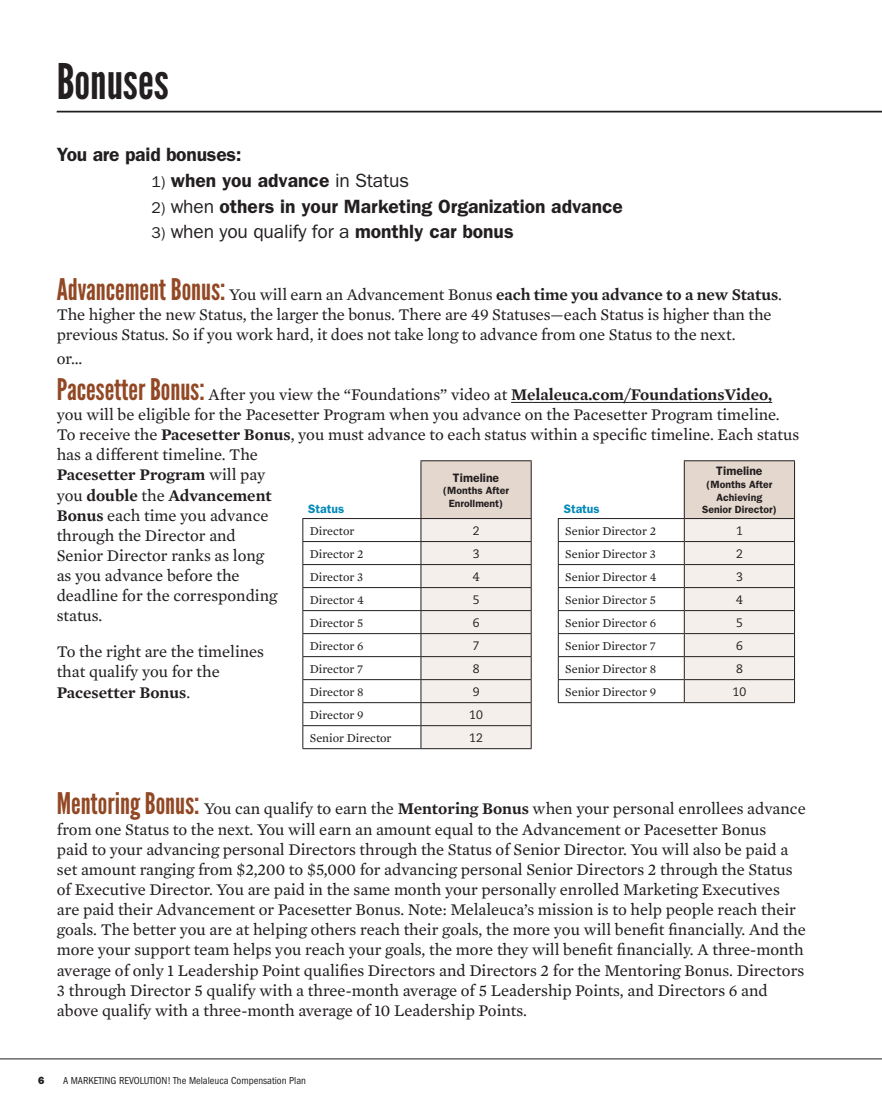
<style>
.page{position:relative;width:882px;height:1103px;background:#fff}
.page>*{position:absolute;margin:0;border:0;box-sizing:border-box;transform-origin:0 0}
.t1{font:49px "League Gothic";color:#231f20}
.t2{font:600 19.25px "Franklin Gothic";color:#231f20}
.t3{font:19.25px "Franklin Gothic";letter-spacing:-.01em;color:#231f20}
.t4{font:16.62px/20.1px "Mercury Text G2";color:#231f20}
.t5{font:12.25px "Mercury Text G2";color:#231f20}
.t6{font:12.25px "Caecilia";color:#231f20}
.t7{font:600 12.25px "Franklin Gothic";color:#231f20}
.t8{font:600 12.25px "Franklin Gothic";color:#0088ba}
.t9{font:600 10.5px/12.6px "Franklin Gothic";color:#231f20;text-align:center}
.t10{font:condensed 10.5px "Franklin Gothic";color:#231f20}
.t11{font:800 10.5px "Franklin Gothic";color:#231f20}
.s1{font-weight:400;font-size:15.75px}
.s2{font-weight:400}
.s3{font-size:15.75px}
.s4{font-weight:600}
.s5{font-family:"League Gothic";font-size:29.75px;color:#924824}
</style>
<div class="page">
<hr style="left:0;top:1058px;width:882px;height:1px;background:#231f20">
<hr style="left:511px;top:402px;width:261px;height:1px;background:#231f20">
<svg style="left:303px;top:519px;width:118px;height:229px"></svg>
<hr style="left:684px;top:460px;width:111px;height:1px;background:#231f20">
<hr style="left:302px;top:518px;width:119px;height:1px;background:#231f20">
<hr style="left:302px;top:541px;width:119px;height:1px;background:#231f20">
<hr style="left:302px;top:564px;width:119px;height:1px;background:#231f20">
<hr style="left:302px;top:587px;width:119px;height:1px;background:#231f20">
<hr style="left:302px;top:610px;width:119px;height:1px;background:#231f20">
<hr style="left:302px;top:633px;width:119px;height:1px;background:#231f20">
<hr style="left:302px;top:656px;width:119px;height:1px;background:#231f20">
<hr style="left:302px;top:679px;width:119px;height:1px;background:#231f20">
<hr style="left:302px;top:702px;width:119px;height:1px;background:#231f20">
<hr style="left:421px;top:748px;width:111px;height:1px;background:#231f20">
<hr style="left:302px;top:725px;width:119px;height:1px;background:#231f20">
<svg style="left:302px;top:519px;width:1px;height:229px"></svg>
<svg style="left:421px;top:461px;width:374px;height:287px"></svg>
<hr style="left:302px;top:748px;width:119px;height:1px;background:#231f20">
<hr style="left:421px;top:460px;width:111px;height:1px;background:#231f20">
<hr style="left:421px;top:461px;width:1px;height:57px;background:#231f20">
<hr style="left:531px;top:461px;width:1px;height:57px;background:#231f20">
<hr style="left:421px;top:518px;width:111px;height:1px;background:#231f20">
<hr style="left:57px;top:111px;width:825px;height:1px;background:#231f20">
<h1 class="t1" style="left:57px;top:52px;width:114px">Bonuses</h1>
<p class="t2" style="left:57px;top:143px;width:186px">You are paid bonuses:</p>
<p class="t2" style="left:151px;top:169px;width:259px"><span class="s1">1)</span> when you advance <span class="s2">in Status</span></p>
<p class="t2" style="left:151px;top:195px;width:473px"><span class="s1">2)</span> <span class="s2">when</span> others in your Marketing Organization advance</p>
<p class="t3" style="left:151px;top:221px;width:364px"><span class="s3">3)</span> when you qualify for a <span class="s4">monthly car bonus</span></p>
<p class="t4" style="left:57px;top:284px;width:727px"><span class="s5">Advancement Bonus:</span> You will earn an Advancement Bonus <span class="s4">each time you advance to a new Status</span>.<br>The higher the new Status, the larger the bonus. There are 49 Statuses—each Status is higher than the previous Status. So if you work hard, it does not take long to advance from one Status to the next.</p>
<p class="t4" style="left:57px;top:340px;width:717px;line-height:35.9px">or…<br><span class="s5">Pacesetter Bonus:</span> After you view the “Foundations” video at <span class="s4">Melaleuca.com/FoundationsVideo,</span></p>
<p class="t4" style="left:57px;top:404px;width:744px">you will be eligible for the Pacesetter Program when you advance on the Pacesetter Program timeline.<br>To receive the <span class="s4">Pacesetter Bonus</span>, you must advance to each status within a specific timeline. Each status has a different timeline. The<br><span class="s4">Pacesetter Program</span> will pay<br>you <span class="s4">double</span> the <span class="s4">Advancement<br>Bonus</span> each time you advance<br>through the Director and<br>Senior Director ranks as long<br>as you advance before the<br>deadline for the corresponding<br>status.</p>
<p class="t4" style="left:57px;top:641px;width:209px">To the right are the timelines that qualify you for the<br><span class="s4">Pacesetter Bonus</span>.</p>
<p class="t7" style="left:716px;top:464px;width:48px">Timeline</p>
<p class="t9" style="left:702px;top:478px;width:76px">(Months After<br>Achieving<br>Senior Director)</p>
<p class="t7" style="left:453px;top:470px;width:48px">Timeline</p>
<p class="t9" style="left:443px;top:484px;width:67px">(Months After<br>Enrollment)</p>
<p class="t8" style="left:308px;top:501px;width:38px">Status</p>
<p class="t8" style="left:564px;top:501px;width:38px">Status</p>
<p class="t5" style="left:310px;top:523px;width:46px">Director</p>
<p class="t6" style="left:473px;top:523px;width:8px">2</p>
<p class="t5" style="left:565px;top:523px;width:92px">Senior Director 2</p>
<p class="t6" style="left:736px;top:523px;width:8px">1</p>
<p class="t5" style="left:310px;top:546px;width:55px">Director 2</p>
<p class="t6" style="left:473px;top:546px;width:8px">3</p>
<p class="t5" style="left:565px;top:546px;width:92px">Senior Director 3</p>
<p class="t6" style="left:736px;top:546px;width:8px">2</p>
<p class="t5" style="left:310px;top:569px;width:55px">Director 3</p>
<p class="t6" style="left:473px;top:569px;width:8px">4</p>
<p class="t5" style="left:565px;top:569px;width:93px">Senior Director 4</p>
<p class="t6" style="left:736px;top:569px;width:8px">3</p>
<p class="t5" style="left:310px;top:592px;width:56px">Director 4</p>
<p class="t6" style="left:473px;top:592px;width:8px">5</p>
<p class="t5" style="left:565px;top:592px;width:92px">Senior Director 5</p>
<p class="t6" style="left:736px;top:592px;width:8px">4</p>
<p class="t5" style="left:310px;top:615px;width:55px">Director 5</p>
<p class="t6" style="left:473px;top:615px;width:8px">6</p>
<p class="t5" style="left:565px;top:615px;width:92px">Senior Director 6</p>
<p class="t6" style="left:736px;top:615px;width:8px">5</p>
<p class="t5" style="left:310px;top:638px;width:55px">Director 6</p>
<p class="t6" style="left:473px;top:638px;width:8px">7</p>
<p class="t5" style="left:565px;top:638px;width:92px">Senior Director 7</p>
<p class="t6" style="left:736px;top:638px;width:8px">6</p>
<p class="t5" style="left:310px;top:661px;width:55px">Director 7</p>
<p class="t6" style="left:473px;top:661px;width:8px">8</p>
<p class="t5" style="left:565px;top:661px;width:92px">Senior Director 8</p>
<p class="t6" style="left:736px;top:661px;width:8px">8</p>
<p class="t5" style="left:310px;top:684px;width:55px">Director 8</p>
<p class="t6" style="left:473px;top:684px;width:8px">9</p>
<p class="t5" style="left:565px;top:684px;width:92px">Senior Director 9</p>
<p class="t6" style="left:733px;top:684px;width:15px">10</p>
<p class="t5" style="left:310px;top:707px;width:55px">Director 9</p>
<p class="t6" style="left:469px;top:707px;width:15px">10</p>
<p class="t5" style="left:310px;top:730px;width:83px">Senior Director</p>
<p class="t6" style="left:469px;top:730px;width:15px">12</p>
<p class="t4" style="left:57px;top:798px;width:751px"><span class="s5">Mentoring Bonus:</span> You can qualify to earn the <span class="s4">Mentoring Bonus</span> when your personal enrollees advance from one Status to the next. You will earn an amount equal to the Advancement or Pacesetter Bonus<br>paid to your advancing personal Directors through the Status of Senior Director. You will also be paid a set amount ranging from $2,200 to $5,000 for advancing personal Senior Directors 2 through the Status of Executive Director. You are paid in the same month your personally enrolled Marketing Executives are paid their Advancement or Pacesetter Bonus. Note: Melaleuca’s mission is to help people reach their goals. The better you are at helping others reach their goals, the more you will benefit financially. And the more your support team helps you reach your goals, the more they will benefit financially. A three-month average of only 1 Leadership Point qualifies Directors and Directors 2 for the Mentoring Bonus. Directors 3 through Director 5 qualify with a three-month average of 5 Leadership Points, and Directors 6 and above qualify with a three-month average of 10 Leadership Points.</p>
<p class="t11" style="left:38px;top:1074px;width:8px">6</p>
<p class="t10" style="left:63px;top:1074px;width:245px">A MARKETING REVOLUTION! The Melaleuca Compensation Plan</p>
</div>
